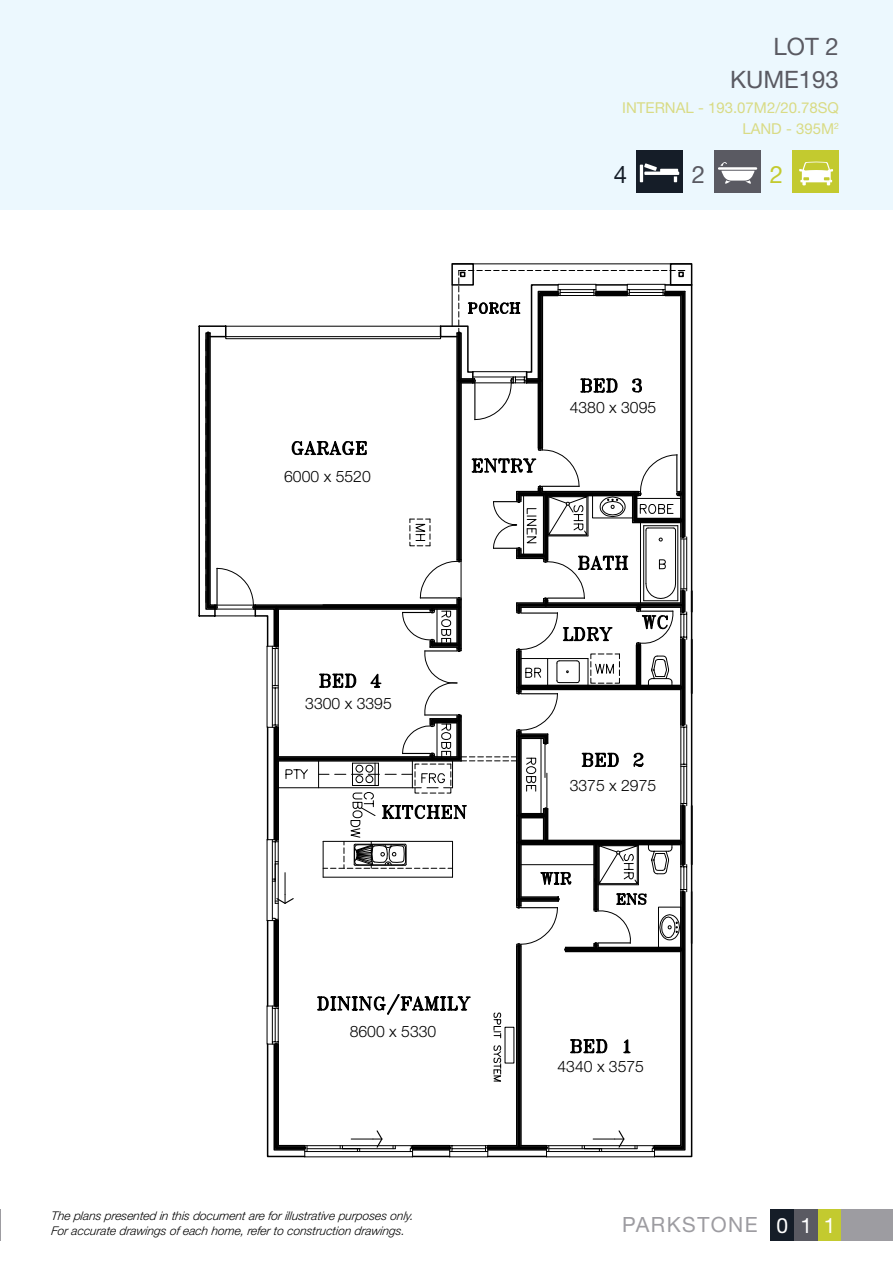
<style>
.page{position:relative;width:893px;height:1263px;background:#fff}
.page>*{position:absolute;margin:0;border:0;box-sizing:border-box;transform-origin:0 0}
.t1{font:24px/32.5px "Helvetica Neue";color:#5a5a62;text-align:right}
.t2{font:24px "Helvetica Neue";color:#151d28}
.t3{font:24px "Helvetica Neue";color:#c3ca2f}
.t4{font:21px "Helvetica Neue";letter-spacing:.07em;color:#9d9ca1}
.t5{font:300 15.75px "Helvetica Neue";color:#000}
.t6{font:15px/20.7px "Helvetica Neue";color:#d9db85;text-align:right}
.t7{font:italic 300 12px/15px "Helvetica Neue";color:#000}
.s1{color:#fff}
</style>
<div class="page">
<div style="left:0;top:0;width:893px;height:209px;background:#ecf8fe"></div>
<div style="left:794px;top:1209px;width:24px;height:31px;background:#5a5a62"></div>
<div style="left:770px;top:1209px;width:24px;height:31px;background:#151d28"></div>
<div style="left:818px;top:1209px;width:24px;height:31px;background:#c3ca2f"></div>
<hr style="left:0;top:1209px;width:1px;height:31px;background:#9d9ca1">
<div style="left:842px;top:1209px;width:51px;height:31px;background:#9d9ca1"></div>
<hr style="left:198px;top:326px;width:2px;height:290px;background:#000">
<hr style="left:452px;top:263px;width:240px;height:1px;background:#000">
<div style="left:451px;top:263px;width:23px;height:23px;border:2px solid #000"></div>
<div style="left:670px;top:263px;width:22px;height:23px;border:2px solid #000"></div>
<svg style="left:199px;top:270px;width:494px;height:888px"></svg>
<div style="left:636px;top:150px;width:47px;height:43px;background:#151d28"></div>
<hr style="left:644px;top:172px;width:35px;height:3px;background:#fff">
<hr style="left:640px;top:165px;width:3px;height:17px;background:#fff">
<svg style="left:674px;top:176px;width:3px;height:6px"></svg>
<svg style="left:644px;top:163px;width:13px;height:8px"></svg>
<hr style="left:660px;top:169px;width:18px;height:4px;background:#fff">
<div style="left:714px;top:150px;width:47px;height:43px;background:#5a5a62"></div>
<hr style="left:718px;top:167px;width:39px;height:3px;background:#fff">
<svg style="left:720px;top:162px;width:34px;height:22px"></svg>
<div style="left:792px;top:150px;width:47px;height:43px;background:#c3ca2f"></div>
<svg style="left:799px;top:162px;width:34px;height:23px"></svg>
<h3 class="t5" style="left:284px;top:463px;width:88px">6000 x 5520</h3>
<h3 class="t5" style="left:305px;top:691px;width:88px">3300 x 3395</h3>
<h3 class="t5" style="left:350px;top:1018px;width:88px">8600 x 5330</h3>
<p class="t7" style="left:51px;top:1208px;width:365px">The plans presented in this document are for illustrative purposes only.<br>For accurate drawings of each home, refer to construction drawings.</p>
<h1 class="t1" style="left:730px;top:32px;width:110px">LOT 2<br>KUME193</h1>
<p class="t6" style="left:622px;top:98px;width:218px">INTERNAL - 193.07M2/20.78SQ<br>LAND - 395M<sup>2</sup></p>
<h1 class="t2" style="left:614px;top:158px;width:15px">4</h1>
<h1 class="t1" style="left:692px;top:160px;width:15px">2</h1>
<h1 class="t3" style="left:770px;top:158px;width:15px">2</h1>
<h3 class="t5" style="left:570px;top:395px;width:88px">4380 x 3095</h3>
<h3 class="t5" style="left:570px;top:773px;width:88px">3375 x 2975</h3>
<h3 class="t5" style="left:557px;top:1053px;width:88px">4340 x 3575</h3>
<h2 class="t4" style="left:622px;top:1210px;width:215px">PARKSTONE <span class="s1">0 1 1</span></h2>
</div>
